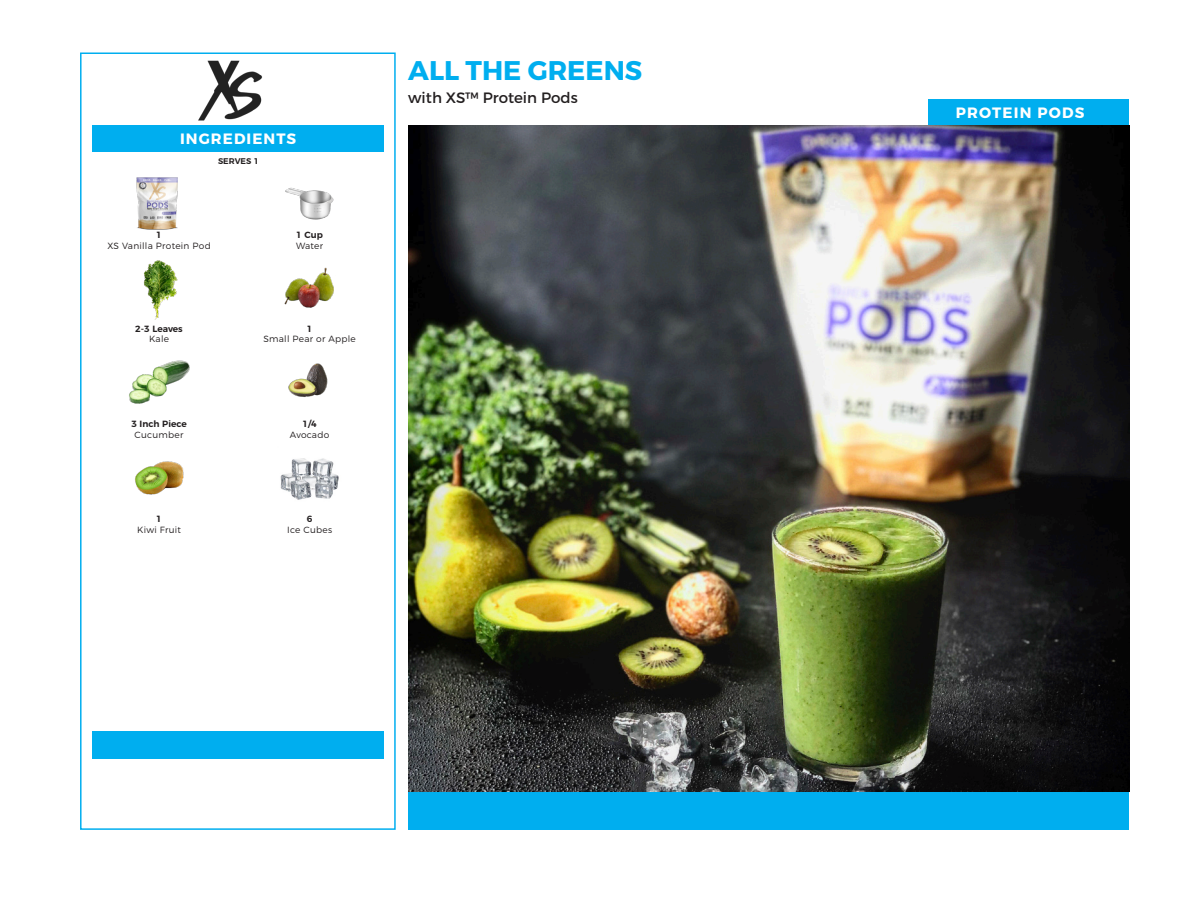
<style>
.page{position:relative;width:1188px;height:918px;background:#fff}
.page>*{position:absolute;margin:0;border:0;box-sizing:border-box;transform-origin:0 0}
.t1{font:700 27px "Montserrat";color:#00aeef}
.t2{font:700 15px "Montserrat";letter-spacing:.07em;color:#fff}
.t3{font:15px "Montserrat";color:#231f20}
.t4{font:300 9px "Montserrat";letter-spacing:.03em;color:#231f20}
.t5{font:600 9px "Montserrat";color:#231f20}
.t6{font:600 8.25px "Montserrat";color:#231f20}
</style>
<div class="page">
<div style="left:929px;top:99px;width:200px;height:26px;background:#00aeef"></div>
<div style="left:408px;top:792px;width:721px;height:38px;background:#00aeef"></div>
<svg style="left:80px;top:52px;width:316px;height:778px"></svg>
<img style="left:408px;top:125px;width:721px;height:667px">
<img style="left:133px;top:176px;width:44px;height:54px">
<img style="left:285px;top:179px;width:49px;height:48px">
<img style="left:127px;top:256px;width:64px;height:64px">
<img style="left:127px;top:361px;width:64px;height:46px">
<img style="left:127px;top:457px;width:64px;height:43px">
<img style="left:278px;top:267px;width:63px;height:42px">
<img style="left:278px;top:353px;width:63px;height:61px">
<img style="left:278px;top:446px;width:63px;height:64px">
<img style="left:193px;top:56px;width:74px;height:70px">
<p class="t2" style="left:180px;top:130px;width:118px">INGREDIENTS</p>
<p class="t6" style="left:218px;top:155px;width:42px">SERVES 1</p>
<p class="t5" style="left:156px;top:228px;width:7px">1</p>
<p class="t4" style="left:107px;top:240px;width:105px">XS Vanilla Protein Pod</p>
<p class="t5" style="left:296px;top:228px;width:28px">1 Cup</p>
<p class="t4" style="left:296px;top:240px;width:29px">Water</p>
<p class="t5" style="left:135px;top:321px;width:49px">2-3 Leaves</p>
<p class="t5" style="left:307px;top:321px;width:7px">1</p>
<p class="t4" style="left:149px;top:333px;width:22px">Kale</p>
<p class="t4" style="left:263px;top:333px;width:94px">Small Pear or Apple</p>
<p class="t5" style="left:131px;top:417px;width:57px">3 Inch Piece</p>
<p class="t5" style="left:303px;top:417px;width:16px">1/4</p>
<p class="t4" style="left:135px;top:429px;width:51px">Cucumber</p>
<p class="t4" style="left:290px;top:429px;width:41px">Avocado</p>
<p class="t5" style="left:156px;top:511px;width:7px">1</p>
<p class="t4" style="left:137px;top:524px;width:45px">Kiwi Fruit</p>
<p class="t5" style="left:307px;top:511px;width:7px">6</p>
<p class="t4" style="left:287px;top:524px;width:46px">Ice Cubes</p>
<p class="t1" style="left:408px;top:54px;width:236px">ALL THE GREENS</p>
<p class="t3" style="left:408px;top:89px;width:171px">with XS™ Protein Pods</p>
<p class="t2" style="left:956px;top:103px;width:130px">PROTEIN PODS</p>
</div>
